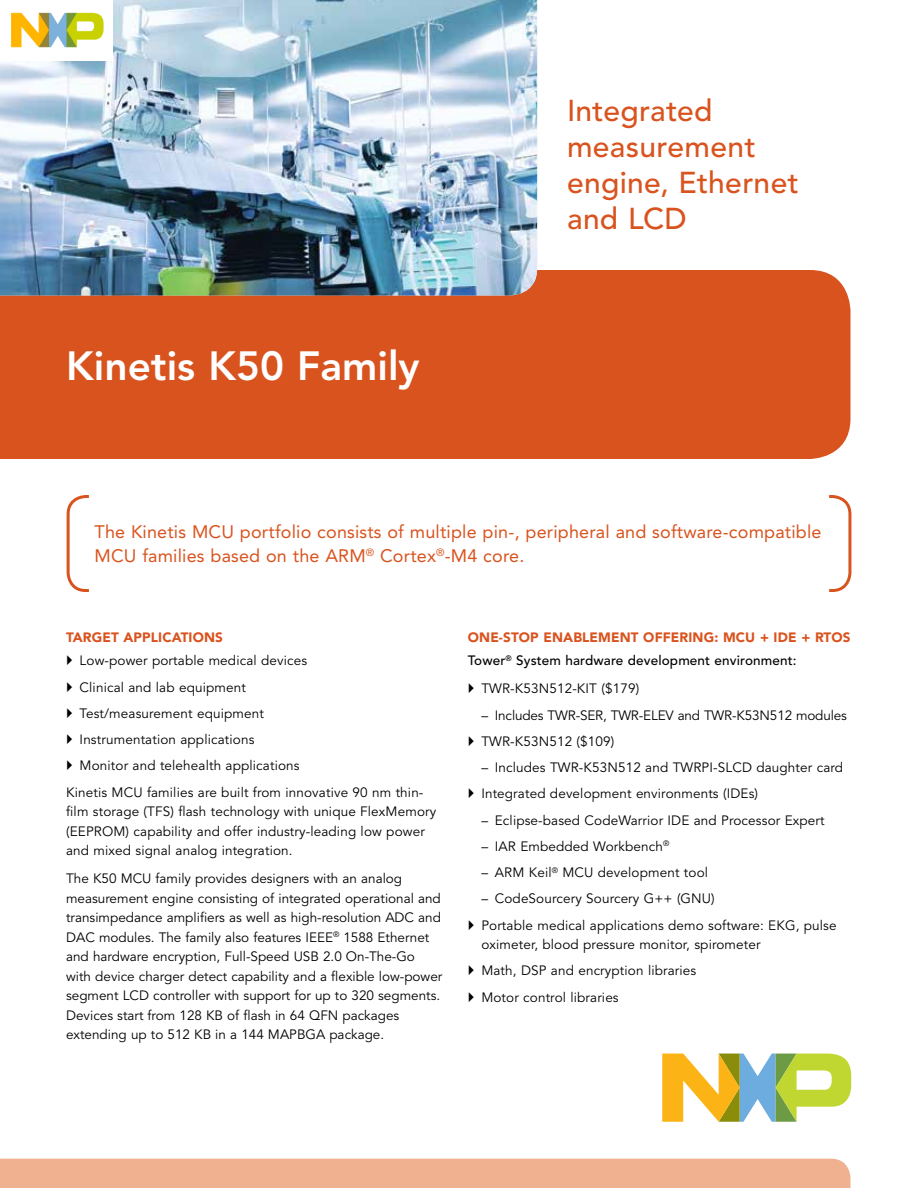
<style>
.page{position:relative;width:918px;height:1188px;background:#fff}
.page>*{position:absolute;margin:0;border:0;box-sizing:border-box;transform-origin:0 0}
.t1{font:800 40.5px "Avenir LT Std";color:#fff}
.t2{font:500 30px/36px "Avenir LT Std";letter-spacing:.01em;color:#d9531e}
.t3{font:18px/24px "Avenir LT Std";letter-spacing:.01em;color:#d9531e}
.t4{font:13.5px/19.5px "Avenir LT Std";letter-spacing:.01em;color:#000}
.t5{font:500 13.5px/23.9px "Avenir LT Std";letter-spacing:.01em;color:#000}
.t6{font:13.5px/26.2px "Avenir LT Std";letter-spacing:-.01em;color:#000}
.t7{font:900 13.5px "Avenir LT Std";letter-spacing:.01em;color:#d9531e}
.s1{font-weight:900;color:#d9531e}
</style>
<div class="page">
<svg style="left:662px;top:1054px;width:189px;height:68px"></svg>
<div style="left:0;top:1159px;width:850px;height:29px;background:#efb18f"></div>
<div style="left:0;top:270px;width:850px;height:189px;background:#d9531e"></div>
<svg style="left:66px;top:495px;width:786px;height:97px"></svg>
<img style="left:0;top:0;width:537px;height:296px">
<img style="left:0;top:0;width:112px;height:60px">
<h1 class="t1" style="left:66px;top:342px;width:355px">Kinetis K50 Family</h1>
<h2 class="t2" style="left:567px;top:93px;width:233px">Integrated measurement engine, Ethernet and LCD</h2>
<h3 class="t3" style="left:94px;top:520px;width:729px">The Kinetis MCU portfolio consists of multiple pin-, peripheral and software-compatible<br>MCU families based on the ARM<sup>®</sup> Cortex<sup>®</sup>-M4 core.</h3>
<p class="t7" style="left:66px;top:629px;width:158px">TARGET APPLICATIONS</p>
<p class="t4" style="left:80px;top:651px;width:229px">Low-power portable medical devices</p>
<p class="t4" style="left:80px;top:678px;width:168px">Clinical and lab equipment</p>
<p class="t4" style="left:80px;top:704px;width:186px">Test/measurement equipment</p>
<p class="t4" style="left:80px;top:730px;width:176px">Instrumentation applications</p>
<p class="t4" style="left:80px;top:756px;width:221px">Monitor and telehealth applications</p>
<p class="t4" style="left:66px;top:783px;width:359px">Kinetis MCU families are built from innovative 90 nm thin-</p>
<p class="t4" style="left:66px;top:802px;width:372px">film storage (TFS) flash technology with unique FlexMemory (EEPROM) capability and offer industry-leading low power and mixed signal analog integration.</p>
<p class="t4" style="left:66px;top:869px;width:378px">The K50 MCU family provides designers with an analog measurement engine consisting of integrated operational and transimpedance amplifiers as well as high-resolution ADC and DAC modules. The family also features IEEE<sup>®</sup> 1588 Ethernet and hardware encryption, Full-Speed USB 2.0 On-The-Go with device charger detect capability and a flexible low-power segment LCD controller with support for up to 320 segments.<br>Devices start from 128 KB of flash in 64 QFN packages extending up to 512 KB in a 144 MAPBGA package.</p>
<p class="t5" style="left:468px;top:625px;width:384px"><span class="s1">ONE-STOP ENABLEMENT OFFERING: MCU + IDE + RTOS<br></span>Tower<sup>®</sup> System hardware development environment:</p>
<p class="t4" style="left:481px;top:679px;width:159px">TWR-K53N512-KIT ($179)</p>
<p class="t6" style="left:481px;top:702px;width:367px">– Includes TWR-SER, TWR-ELEV and TWR-K53N512 modules<br>TWR-K53N512 ($109)</p>
<p class="t4" style="left:481px;top:755px;width:363px;line-height:26.2px">– Includes TWR-K53N512 and TWRPI-SLCD daughter card<br>Integrated development environments (IDEs)</p>
<p class="t4" style="left:481px;top:811px;width:345px">– Eclipse-based CodeWarrior IDE and Processor Expert</p>
<p class="t4" style="left:481px;top:837px;width:190px">– IAR Embedded Workbench<sup>®</sup></p>
<p class="t4" style="left:481px;top:863px;width:228px">– ARM Keil<sup>®</sup> MCU development tool</p>
<p class="t4" style="left:481px;top:886px;width:357px;line-height:26.2px">– CodeSourcery Sourcery G++ (GNU)<br>Portable medical applications demo software: EKG, pulse</p>
<p class="t4" style="left:481px;top:932px;width:281px;line-height:26.2px">oximeter, blood pressure monitor, spirometer<br>Math, DSP and encryption libraries<br>Motor control libraries</p>
</div>
